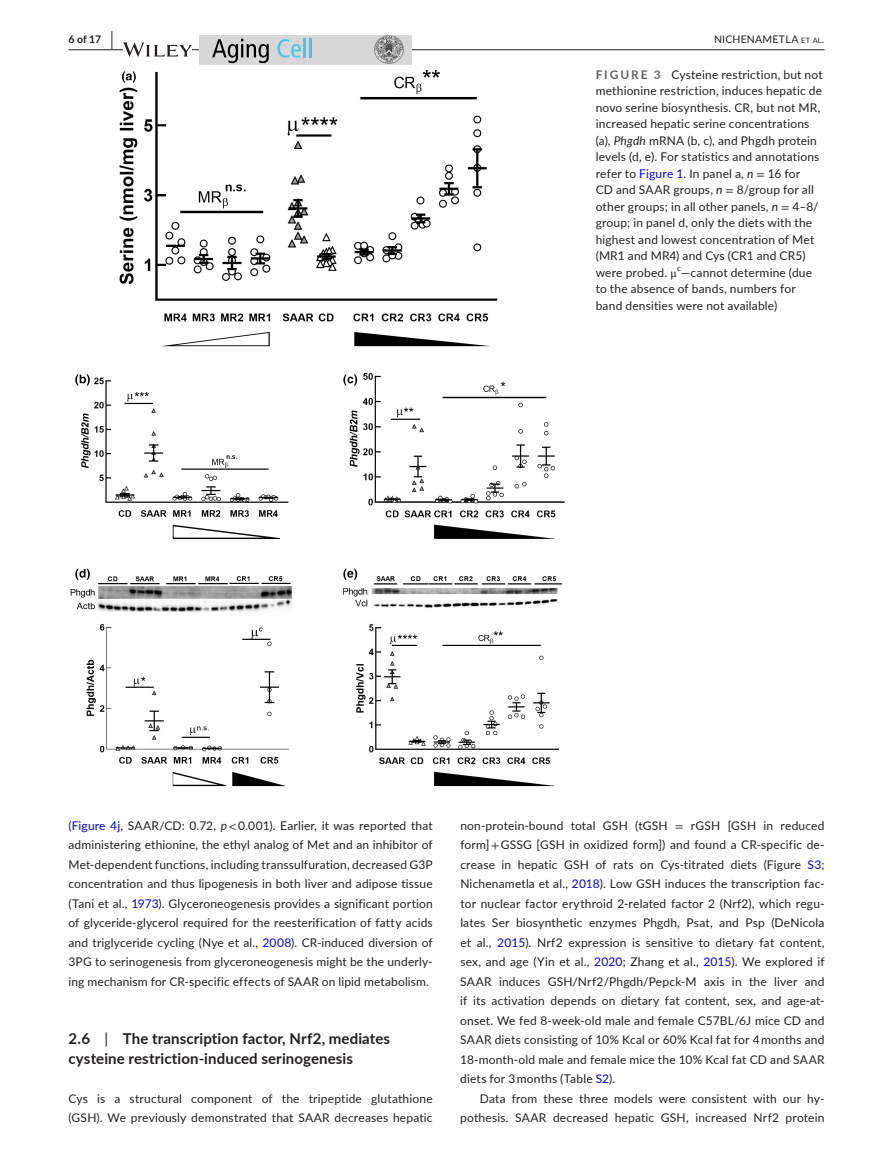
<style>
.page{position:relative;width:893px;height:1174px;background:#fff}
.page>*{position:absolute;margin:0;border:0;box-sizing:border-box;transform-origin:0 0}
.t1{font:700 15px/19.5px "Lato";letter-spacing:.005em;color:#231f20}
.t2{font:12px/19.5px "Lato";letter-spacing:.015em;color:#231f20}
.t3{font:10.5px "Lato";letter-spacing:.02em;color:#231f20}
.t4{font:700 10.5px "Lato";color:#231f20}
.t5{font:8.4px "Lato";color:#231f20}
.s1{font-size:19.5px}
.s2{font-size:7.35px}
.s3{font-weight:700;color:#636366}
.s4{font-style:italic}
.s5{color:#00f}
.s6{font-family:"STIX"}
.s7{font-weight:400}
</style>
<div class="page">
<hr style="left:68px;top:49px;width:756px;height:1px;background:#231f20">
<svg style="left:123px;top:42px;width:69px;height:15px"></svg>
<div style="left:200px;top:35px;width:212px;height:29px;background:#d7d7d7"></div>
<svg style="left:212px;top:39px;width:57px;height:24px"></svg>
<svg style="left:278px;top:38px;width:33px;height:20px"></svg>
<img style="left:375px;top:35px;width:28px;height:29px">
<img style="left:70px;top:70px;width:495px;height:717px">
<p class="t4" style="left:68px;top:31px;width:46px">6 of 17 <span class="s1">|</span></p>
<p class="t3" style="left:714px;top:31px;width:112px">NICHENAMETLA <span class="s2">et al</span>.</p>
<p class="t2" style="left:596px;top:66px;width:228px;line-height:16.5px"><span class="s3">FIGURE 3</span> Cysteine restriction, but not methionine restriction, induces hepatic de novo serine biosynthesis. CR, but not MR, increased hepatic serine concentrations (a), <span class="s4">Phgdh</span> mRNA (b, c), and Phgdh protein levels (d, e). For statistics and annotations refer to <span class="s5">Figure 1</span>. In panel a, <span class="s4">n</span> <span class="s6">=</span> 16 for<br>CD and SAAR groups, <span class="s4">n</span> <span class="s6">=</span> 8/group for all other groups; in all other panels, <span class="s4">n</span> <span class="s6">=</span> 4–8/ group; in panel d, only the diets with the highest and lowest concentration of Met (MR1 and MR4) and Cys (CR1 and CR5) were probed. <span class="s6">μ</span> —cannot determine (due</p>
<p class="t5" style="left:677px;top:262px;width:6px">c</p>
<p class="t2" style="left:596px;top:280px;width:202px;line-height:16.5px">to the absence of bands, numbers for band densities were not available)</p>
<p class="t2" style="left:68px;top:815px;width:366px;text-align:justify">(<span class="s5">Figure 4j</span>, SAAR/CD: 0.72, <span class="s4">p</span><span class="s6">&lt;</span> 0.001). Earlier, it was reported that administering ethionine, the ethyl analog of Met and an inhibitor of Met-dependent functions, including transsulfuration, decreased G3P concentration and thus lipogenesis in both liver and adipose tissue (Tani et al., <span class="s5">1973</span>). Glyceroneogenesis provides a significant portion of glyceride-glycerol required for the reesterification of fatty acids and triglyceride cycling (Nye et al., <span class="s5">2008</span>). CR-induced diversion of 3PG to serinogenesis from glyceroneogenesis might be the underly&shy;ing mechanism for CR-specific effects of SAAR on lipid metabolism.</p>
<p class="t1" style="left:68px;top:1028px;width:323px">2.6 <span class="s7">|</span> The transcription factor, Nrf2, mediates cysteine restriction-induced serinogenesis</p>
<p class="t2" style="left:68px;top:1088px;width:366px">Cys is a structural component of the tripeptide glutathione (GSH). We previously demonstrated that SAAR decreases hepatic</p>
<p class="t2" style="left:460px;top:815px;width:366px;text-align:justify">non-protein-bound total GSH (tGSH <span class="s6">=</span> rGSH [GSH in reduced form] <span class="s6">+</span> GSSG [GSH in oxidized form]) and found a CR-specific de&shy;crease in hepatic GSH of rats on Cys-titrated diets (Figure <span class="s5">S3</span>; Nichenametla et al., <span class="s5">2018</span>). Low GSH induces the transcription fac&shy;tor nuclear factor erythroid 2-related factor 2 (Nrf2), which regu&shy;lates Ser biosynthetic enzymes Phgdh, Psat, and Psp (DeNicola et al., <span class="s5">2015</span>). Nrf2 expression is sensitive to dietary fat content, sex, and age (Yin et al., <span class="s5">2020</span>; Zhang et al., <span class="s5">2015</span>). We explored if SAAR induces GSH/Nrf2/Phgdh/Pepck-M axis in the liver and if its activation depends on dietary fat content, sex, and age-at&shy;onset. We fed 8-week-old male and female C57BL/6J mice CD and SAAR diets consisting of 10% Kcal or 60% Kcal fat for 4 months and 18-month-old male and female mice the 10% Kcal fat CD and SAAR diets for 3 months (Table <span class="s5">S2</span>).</p>
<p class="t2" style="left:460px;top:1088px;width:366px;text-align:right">Data from these three models were consistent with our hy&shy;pothesis. SAAR decreased hepatic GSH, increased Nrf2 protein</p>
</div>
